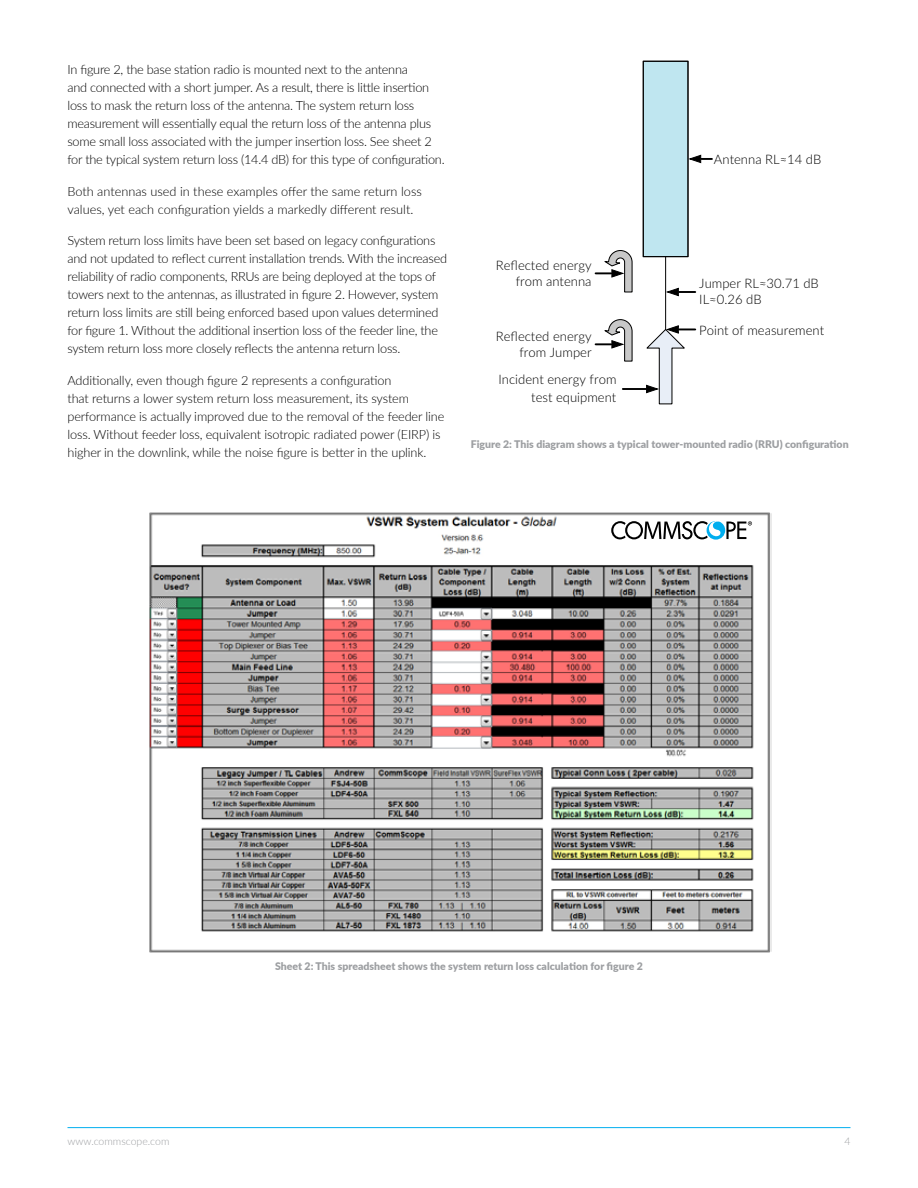
<style>
.page{position:relative;width:918px;height:1188px;background:#fff}
.page>*{position:absolute;margin:0;border:0;box-sizing:border-box;transform-origin:0 0}
.t1{font:300 13.05px/16.4px "Lato";color:#000;text-align:right}
.t2{font:300 12.75px/18px "Lato";letter-spacing:-.02em;color:#000}
.t3{font:300 12.75px/18px "Lato";color:#000}
.t4{font:900 10.5px "Lato";color:#9d9fa2}
.t5{font:300 10.5px "Lato";color:#9d9fa2}
</style>
<div class="page">
<hr style="left:68px;top:1127px;width:782px;height:1px;background:#00aeef">
<img style="left:149px;top:512px;width:622px;height:441px">
<div style="left:604px;top:518px;width:153px;height:30px;background:#fff"></div>
<svg style="left:611px;top:521px;width:141px;height:19px"></svg>
<div style="left:643px;top:61px;width:45px;height:196px;background:#bfe6f0"></div>
<div style="left:643px;top:61px;width:45px;height:196px;border:1px solid #000"></div>
<hr style="left:665px;top:257px;width:1px;height:72px;background:#000">
<svg style="left:665px;top:287px;width:30px;height:10px"></svg>
<hr style="left:623px;top:388px;width:23px;height:2px;background:#000">
<svg style="left:645px;top:324px;width:50px;height:81px"></svg>
<svg style="left:596px;top:319px;width:37px;height:43px"></svg>
<svg style="left:596px;top:250px;width:37px;height:43px"></svg>
<svg style="left:687px;top:154px;width:25px;height:10px"></svg>
<p class="t2" style="left:68px;top:60px;width:379px">In figure 2, the base station radio is mounted next to the antenna<br>and connected with a short jumper. As a result, there is little insertion loss to mask the return loss of the antenna. The system return loss measurement will essentially equal the return loss of the antenna plus some small loss associated with the jumper insertion loss. See sheet 2 for the typical system return loss (14.4 dB) for this type of configuration.</p>
<p class="t3" style="left:68px;top:182px;width:356px">Both antennas used in these examples offer the same return loss values, yet each configuration yields a markedly different result.</p>
<p class="t2" style="left:68px;top:231px;width:381px">System return loss limits have been set based on legacy configurations and not updated to reflect current installation trends. With the increased reliability of radio components, RRUs are being deployed at the tops of towers next to the antennas, as illustrated in figure 2. However, system return loss limits are still being enforced based upon values determined for figure 1. Without the additional insertion loss of the feeder line, the system return loss more closely reflects the antenna return loss.</p>
<p class="t2" style="left:68px;top:371px;width:379px">Additionally, even though figure 2 represents a configuration<br>that returns a lower system return loss measurement, its system performance is actually improved due to the removal of the feeder line loss. Without feeder loss, equivalent isotropic radiated power (EIRP) is higher in the downlink, while the noise figure is better in the uplink.</p>
<p class="t1" style="left:496px;top:256px;width:97px">Reflected energy from antenna</p>
<p class="t1" style="left:496px;top:327px;width:97px">Reflected energy from Jumper</p>
<p class="t1" style="left:499px;top:371px;width:120px;line-height:17.2px">Incident energy from test equipment</p>
<p class="t1" style="left:714px;top:150px;width:109px">Antenna RL≈14 dB</p>
<p class="t1" style="left:699px;top:276px;width:121px;line-height:15.3px;text-align:left">Jumper RL≈30.71 dB<br>IL≈0.26 dB</p>
<p class="t1" style="left:699px;top:322px;width:126px">Point of measurement</p>
<p class="t4" style="left:471px;top:436px;width:379px">Figure 2: This diagram shows a typical tower-mounted radio (RRU) configuration</p>
<p class="t4" style="left:275px;top:958px;width:369px">Sheet 2: This spreadsheet shows the system return loss calculation for figure 2</p>
<p class="t5" style="left:68px;top:1134px;width:103px">www.commscope.com</p>
<p class="t5" style="left:844px;top:1134px;width:8px">4</p>
</div>
